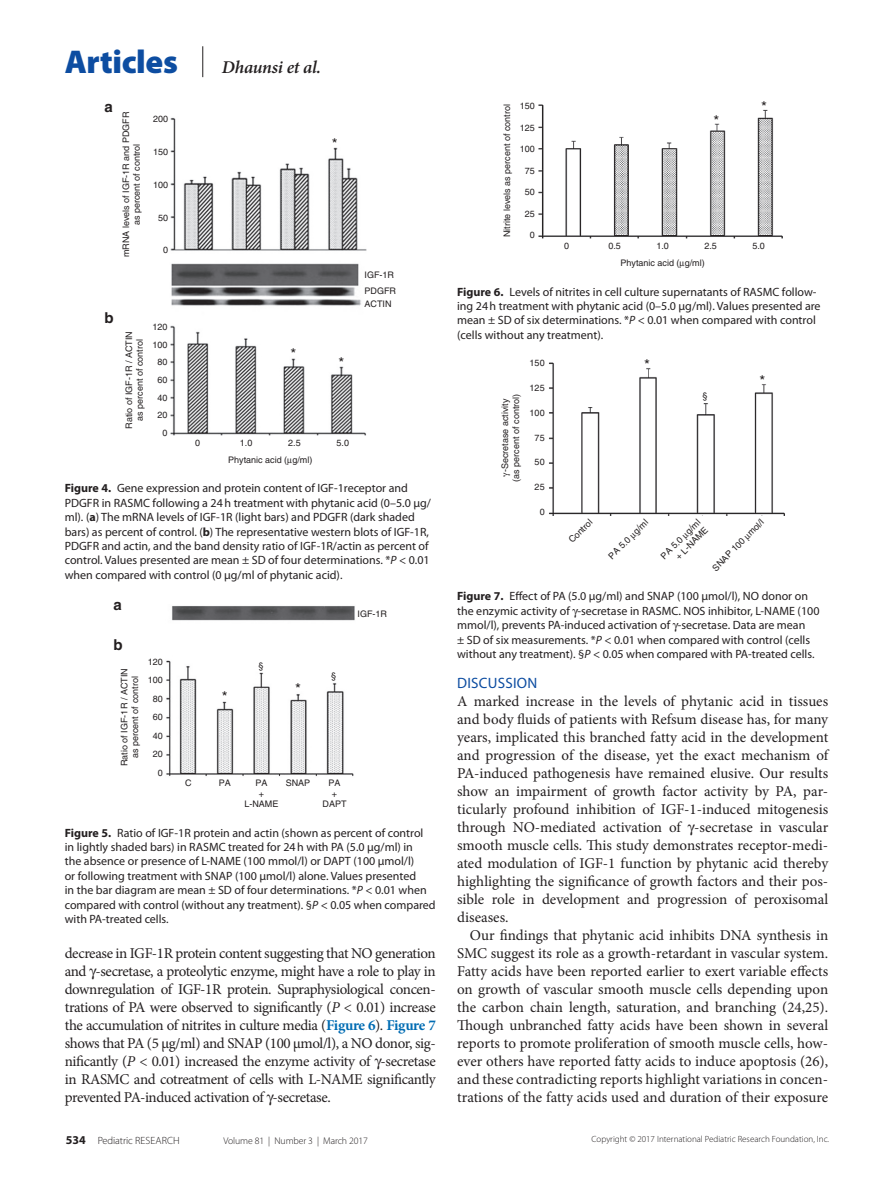
<style>
.page{position:relative;width:893px;height:1187px;background:#fff}
.page>*{position:absolute;margin:0;border:0;box-sizing:border-box;transform-origin:0 0}
.t1{font:900 33px "Myriad Pro";letter-spacing:-.01em;color:#0d4da1}
.t2{font:italic 600 18px "Minion Pro";letter-spacing:-.015em;color:#231f20}
.t3{font:15px/18px "Minion Pro";letter-spacing:-.01em;color:#231f20;text-align:justify}
.t4{font:15px "Myriad Pro";letter-spacing:.015em;color:#0d4da1}
.t5{font:15px "Helvetica";color:#231f20}
.t6{font:700 15px "Helvetica";color:#231f20}
.t7{font:12px/14.4px "Myriad Pro";color:#231f20}
.t8{font:300 10.5px "Myriad Pro";letter-spacing:-.01em;color:#231f20}
.t9{font:300 9.75px "Myriad Pro";letter-spacing:-.01em;color:#231f20}
.t10{font:9px/10.8px "Helvetica";color:#231f20;text-align:center}
.t11{font:300 9px "Myriad Pro";color:#231f20}
.s1{font-weight:700}
.s2{font-style:italic}
.s3{font-weight:700;color:#006cb3}
.s4{font-weight:700;font-size:12px}
</style>
<div class="page">
<hr style="left:202px;top:46px;width:1px;height:31px;background:#231f20">
<img style="left:170px;top:117px;width:196px;height:319px">
<img style="left:166px;top:606px;width:189px;height:171px">
<img style="left:539px;top:104px;width:244px;height:134px">
<img style="left:549px;top:363px;width:236px;height:152px">
<h1 class="t1" style="left:65px;top:43px;width:115px">Articles</h1>
<p class="t2" style="left:222px;top:55px;width:101px">Dhaunsi et al.</p>
<p class="t6" style="left:105px;top:98px;width:10px">a</p>
<p class="t10" style="left:121px;top:257px;width:147px;rotate:-90deg">mRNA levels of IGF-1R and PDGFR as percent of control</p>
<p class="t10" style="left:153px;top:114px;width:17px">200</p>
<p class="t10" style="left:153px;top:146px;width:17px">150</p>
<p class="t10" style="left:153px;top:179px;width:17px">100</p>
<p class="t10" style="left:158px;top:212px;width:12px">50</p>
<p class="t10" style="left:163px;top:245px;width:7px">0</p>
<p class="t5" style="left:332px;top:135px;width:7px">*</p>
<p class="t6" style="left:105px;top:308px;width:11px">b</p>
<p class="t10" style="left:123px;top:429px;width:99px;rotate:-90deg">Ratio of IGF-1R / ACTIN as percent of control</p>
<p class="t10" style="left:153px;top:318px;width:17px;line-height:17.7px;text-align:right">120<br>100<br>80<br>60<br>40<br>20<br>0</p>
<p class="t5" style="left:290px;top:345px;width:7px">*</p>
<p class="t5" style="left:338px;top:354px;width:7px">*</p>
<p class="t10" style="left:195px;top:437px;width:7px">0</p>
<p class="t10" style="left:228px;top:434px;width:86px;line-height:16.8px;text-align:left;text-indent:60px">2.5<br>Phytanic acid ( g/ml)</p>
<p class="t10" style="left:337px;top:437px;width:14px">5.0</p>
<p class="t10" style="left:240px;top:437px;width:14px">1.0</p>
<p class="t10" style="left:364px;top:266px;width:33px;line-height:16.2px;text-align:left">IGF-1R<br>PDGFR</p>
<p class="t10" style="left:364px;top:298px;width:28px">ACTIN</p>
<p class="t7" style="left:65px;top:481px;width:368px"><span class="s1">Figure 4.</span> Gene expression and protein content of IGF-1receptor and PDGFR in RASMC following a 24h treatment with phytanic acid (0–5.0 µg/ ml). (<span class="s1">a</span>) The mRNA levels of IGF-1R (light bars) and PDGFR (dark shaded bars) as percent of control. (<span class="s1">b</span>) The representative western blots of IGF-1R, PDGFR and actin, and the band density ratio of IGF-1R/actin as percent of control. Values presented are mean ± SD of four determinations. *<span class="s2">P</span> &lt; 0.01 when compared with control (0 µg/ml of phytanic acid).</p>
<p class="t6" style="left:113px;top:595px;width:10px">a</p>
<p class="t6" style="left:113px;top:635px;width:11px">b</p>
<p class="t10" style="left:119px;top:766px;width:99px;rotate:-90deg">Ratio of IGF-1R / ACTIN as percent of control</p>
<p class="t10" style="left:148px;top:656px;width:17px">120</p>
<p class="t10" style="left:148px;top:670px;width:17px;line-height:18.5px;text-align:right">100<br>80<br>60<br>40<br>20<br>0</p>
<p class="t5" style="left:222px;top:687px;width:7px">*</p>
<p class="t10" style="left:258px;top:660px;width:7px">§</p>
<p class="t5" style="left:295px;top:680px;width:7px">*</p>
<p class="t10" style="left:331px;top:670px;width:7px">§</p>
<p class="t10" style="left:358px;top:608px;width:31px">IGF-1R</p>
<p class="t10" style="left:185px;top:777px;width:8px">C</p>
<p class="t10" style="left:219px;top:777px;width:14px">PA</p>
<p class="t10" style="left:255px;top:777px;width:14px">PA</p>
<p class="t10" style="left:286px;top:777px;width:26px">SNAP</p>
<p class="t10" style="left:244px;top:788px;width:36px">+<br>L-NAME</p>
<p class="t10" style="left:323px;top:777px;width:26px">PA<br>+<br>DAPT</p>
<p class="t7" style="left:65px;top:825px;width:372px"><span class="s1">Figure 5.</span> Ratio of IGF-1R protein and actin (shown as percent of control in lightly shaded bars) in RASMC treated for 24h with PA (5.0 µg/ml) in<br>the absence or presence of L-NAME (100 mmol/l) or DAPT (100 µmol/l)<br>or following treatment with SNAP (100 µmol/l) alone. Values presented<br>in the bar diagram are mean ± SD of four determinations. *<span class="s2">P</span> &lt; 0.01 when compared with control (without any treatment). §<span class="s2">P</span> &lt; 0.05 when compared with PA-treated cells.</p>
<p class="t3" style="left:65px;top:944px;width:373px">decrease in IGF-1R protein content suggesting that NO generation and -secretase, a proteolytic enzyme, might have a role to play in downregulation of IGF-1R protein. Supraphysiological concen&shy;trations of PA were observed to significantly (<span class="s2">P</span> &lt; 0.01) increase the accumulation of nitrites in culture media (<span class="s3">Figure 6</span>). <span class="s3">Figure 7 </span>shows that PA (5 µg/ml) and SNAP (100 µmol/l), a NO donor, sig&shy;nificantly (<span class="s2">P</span> &lt; 0.01) increased the enzyme activity of -secretase in RASMC and cotreatment of cells with L-NAME significantly prevented PA-induced activation of -secretase.</p>
<p class="t8" style="left:66px;top:1135px;width:82px"><span class="s4">534</span> Pediatric Researc</p>
<p class="t8" style="left:173px;top:1135px;width:8px">h</p>
<p class="t9" style="left:223px;top:1135px;width:146px">Volume 81 | Number 3 | March 2017</p>
<p class="t10" style="left:501px;top:237px;width:135px;rotate:-90deg">Nitrite levels as percent of control</p>
<p class="t10" style="left:520px;top:100px;width:17px">150</p>
<p class="t10" style="left:520px;top:122px;width:17px">125</p>
<p class="t10" style="left:520px;top:143px;width:17px">100</p>
<p class="t10" style="left:525px;top:165px;width:12px">75</p>
<p class="t10" style="left:525px;top:187px;width:12px">50</p>
<p class="t10" style="left:525px;top:208px;width:12px">25</p>
<p class="t10" style="left:530px;top:230px;width:7px">0</p>
<p class="t5" style="left:713px;top:112px;width:7px">*</p>
<p class="t5" style="left:761px;top:98px;width:7px">*</p>
<p class="t10" style="left:564px;top:240px;width:7px">0</p>
<p class="t10" style="left:608px;top:240px;width:14px">0.5</p>
<p class="t10" style="left:620px;top:237px;width:86px;line-height:17px">1.0<br>Phytanic acid ( g/ml)</p>
<p class="t10" style="left:704px;top:240px;width:14px">2.5</p>
<p class="t10" style="left:752px;top:240px;width:14px">5.0</p>
<p class="t7" style="left:457px;top:284px;width:365px"><span class="s1">Figure 6.</span> Levels of nitrites in cell culture supernatants of RASMC follow&shy;ing 24h treatment with phytanic acid (0–5.0 µg/ml). Values presented are mean ± SD of six determinations. *<span class="s2">P</span> &lt; 0.01 when compared with control (cells without any treatment).</p>
<p class="t10" style="left:500px;top:481px;width:89px;rotate:-90deg">-Secretase activity (as percent of control)</p>
<p class="t10" style="left:530px;top:357px;width:17px">150</p>
<p class="t10" style="left:530px;top:382px;width:17px">125</p>
<p class="t10" style="left:530px;top:407px;width:17px">100</p>
<p class="t10" style="left:535px;top:432px;width:12px">75</p>
<p class="t10" style="left:535px;top:457px;width:12px">50</p>
<p class="t10" style="left:535px;top:481px;width:12px">25</p>
<p class="t10" style="left:540px;top:506px;width:7px">0</p>
<p class="t5" style="left:644px;top:356px;width:7px">*</p>
<p class="t10" style="left:702px;top:390px;width:7px">§</p>
<p class="t5" style="left:759px;top:372px;width:7px">*</p>
<p class="t10" style="left:566px;top:537px;width:31px;rotate:-45deg">Control</p>
<p class="t10" style="left:606px;top:553px;width:53px;rotate:-45deg">PA 5.0 g/ml</p>
<p class="t10" style="left:658px;top:553px;width:53px;text-align:right;rotate:-45deg">PA 5.0 g/ml + L-NAME</p>
<p class="t10" style="left:710px;top:565px;width:70px;rotate:-45deg">SNAP 100 mol/l</p>
<p class="t7" style="left:457px;top:589px;width:364px"><span class="s1">Figure 7.</span> Effect of PA (5.0 µg/ml) and SNAP (100 µmol/l), NO donor on the enzymic activity of -secretase in RASMC. NOS inhibitor, L-NAME (100 mmol/l), prevents PA-induced activation of -secretase. Data are mean<br>± SD of six measurements. *<span class="s2">P</span> &lt; 0.01 when compared with control (cells without any treatment). §<span class="s2">P</span> &lt; 0.05 when compared with PA-treated cells.</p>
<p class="t4" style="left:457px;top:673px;width:81px">DISCUSSION</p>
<p class="t3" style="left:457px;top:692px;width:373px">A marked increase in the levels of phytanic acid in tissues and body fluids of patients with Refsum disease has, for many years, implicated this branched fatty acid in the development and progression of the disease, yet the exact mechanism of PA-induced pathogenesis have remained elusive. Our results show an impairment of growth factor activity by PA, par&shy;ticularly profound inhibition of IGF-1-induced mitogenesis through NO-mediated activation of -secretase in vascular smooth muscle cells. This study demonstrates receptor-medi&shy;ated modulation of IGF-1 function by phytanic acid thereby highlighting the significance of growth factors and their pos&shy;sible role in development and progression of peroxisomal diseases.</p>
<p class="t3" style="left:457px;top:926px;width:373px;text-indent:13px">Our findings that phytanic acid inhibits DNA synthesis in SMC suggest its role as a growth-retardant in vascular system.<br>Fatty acids have been reported earlier to exert variable effects on growth of vascular smooth muscle cells depending upon the carbon chain length, saturation, and branching (24,25).<br>Though unbranched fatty acids have been shown in several reports to promote proliferation of smooth muscle cells, how&shy;ever others have reported fatty acids to induce apoptosis (26), and these contradicting reports highlight variations in concen&shy;trations of the fatty acids used and duration of their exposure</p>
<p class="t11" style="left:592px;top:1134px;width:239px">Copyright © 2017 International Pediatric Research Foundation, Inc.</p>
</div>
